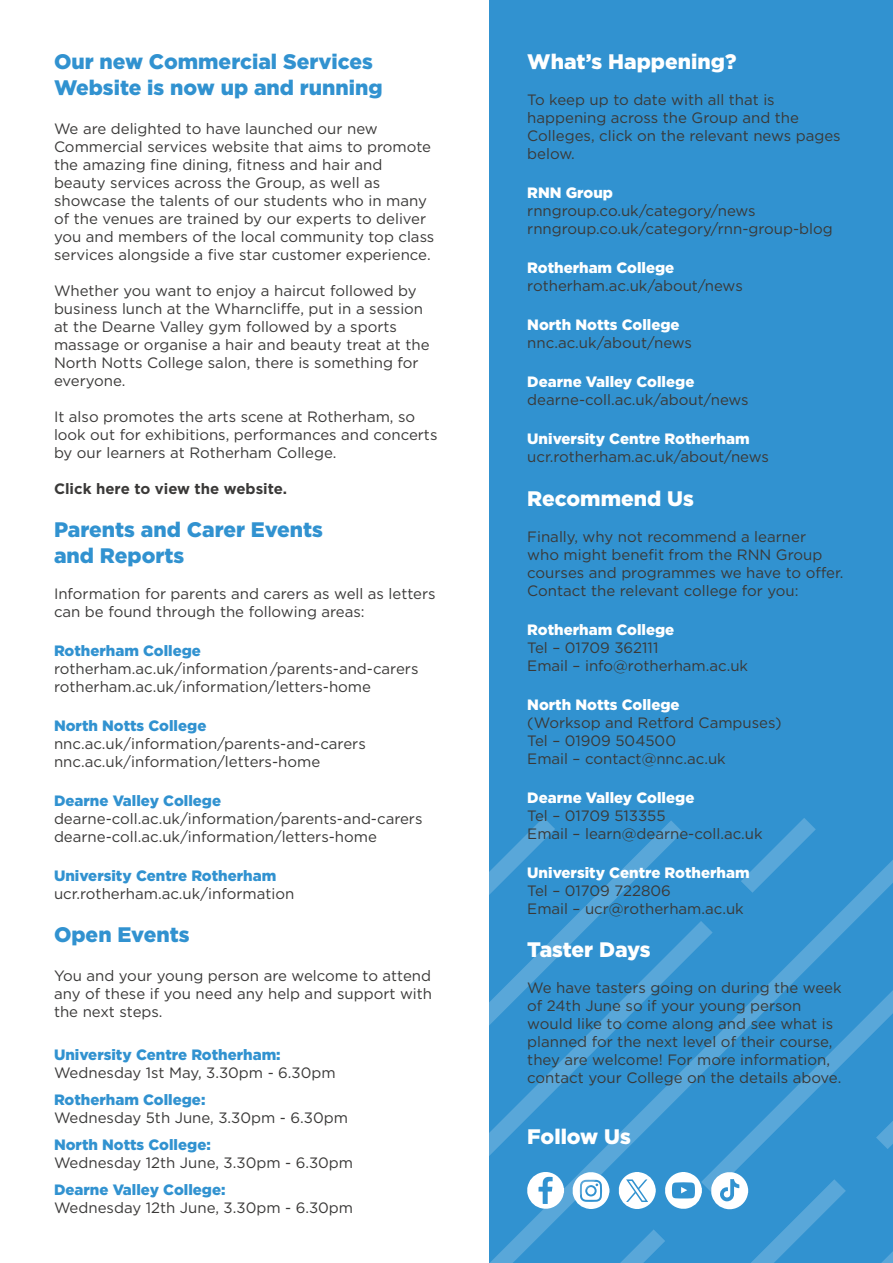
<style>
.page{position:relative;width:893px;height:1263px;background:#fff}
.page>*{position:absolute;margin:0;border:0;box-sizing:border-box;transform-origin:0 0}
.t1{font:900 21px/25.2px "Gotham";color:#3192d0}
.t2{font:900 21px "Gotham";color:#fff}
.t3{font:15px/18px "Gotham";color:#3a3938}
.t4{font:900 15px "Gotham";color:#fff}
.t5{font:900 15px "Gotham";color:#3192d0}
.t6{font:700 15px "Gotham";color:#3a3938}
</style>
<div class="page">
<div style="left:489px;top:0;width:404px;height:1263px;background:#3192d0"></div>
<svg style="left:490px;top:860px;width:403px;height:403px"></svg>
<svg style="left:741px;top:818px;width:75px;height:75px"></svg>
<svg style="left:489px;top:921px;width:224px;height:273px"></svg>
<svg style="left:489px;top:821px;width:194px;height:215px"></svg>
<svg style="left:489px;top:817px;width:66px;height:134px"></svg>
<svg style="left:701px;top:948px;width:192px;height:224px"></svg>
<svg style="left:876px;top:1080px;width:17px;height:69px"></svg>
<svg style="left:527px;top:1172px;width:366px;height:91px"></svg>
<h3 class="t1" style="left:54px;top:49px;width:330px">Our new Commercial Services<br>Website is now up and running</h3>
<p class="t3" style="left:54px;top:120px;width:382px">We are delighted to have launched our new Commercial services website that aims to promote the amazing fne dining, ftness and hair and beauty services across the Group, as well as showcase the talents of our students who in many of the venues are trained by our experts to deliver you and members of the local community top class services alongside a fve star customer experience.</p>
<p class="t3" style="left:54px;top:282px;width:377px">Whether you want to enjoy a haircut followed by business lunch at the Wharnclife, put in a session at the Dearne Valley gym followed by a sports massage or organise a hair and beauty treat at the North Notts College salon, there is something for everyone.</p>
<p class="t3" style="left:54px;top:408px;width:385px">It also promotes the arts scene at Rotherham, so look out for exhibitions, performances and concerts by our learners at Rotherham College.</p>
<h5 class="t6" style="left:54px;top:479px;width:235px">Click here to view the website.</h5>
<h3 class="t1" style="left:54px;top:517px;width:271px">Parents and Carer Events and Reports</h3>
<p class="t3" style="left:54px;top:584px;width:383px">Information for parents and carers as well as letters can be found through the following areas:</p>
<p class="t5" style="left:54px;top:642px;width:149px">Rotherham College</p>
<p class="t3" style="left:54px;top:659px;width:366px">rotherham.ac.uk/information/parents-and-carers rotherham.ac.uk/information/letters-home</p>
<p class="t5" style="left:54px;top:717px;width:154px">North Notts College</p>
<p class="t3" style="left:54px;top:734px;width:313px">nnc.ac.uk/information/parents-and-carers nnc.ac.uk/information/letters-home</p>
<p class="t5" style="left:54px;top:792px;width:169px">Dearne Valley College</p>
<p class="t3" style="left:54px;top:809px;width:370px">dearne-coll.ac.uk/information/parents-and-carers dearne-coll.ac.uk/information/letters-home</p>
<p class="t5" style="left:54px;top:867px;width:224px">University Centre Rotherham</p>
<p class="t3" style="left:54px;top:884px;width:242px">ucr.rotherham.ac.uk/information</p>
<h3 class="t1" style="left:54px;top:921px;width:137px">Open Events</h3>
<p class="t3" style="left:54px;top:967px;width:380px;text-align:justify">You and your young person are welcome to attend any of these if you need any help and support with the next steps.</p>
<p class="t5" style="left:54px;top:1046px;width:228px">University Centre Rotherham:</p>
<p class="t3" style="left:54px;top:1063px;width:283px">Wednesday 1st May, 3.30pm - 6.30pm</p>
<p class="t5" style="left:54px;top:1091px;width:153px">Rotherham College:</p>
<p class="t3" style="left:54px;top:1108px;width:295px">Wednesday 5th June, 3.30pm - 6.30pm</p>
<p class="t5" style="left:54px;top:1136px;width:158px">North Notts College:</p>
<p class="t3" style="left:54px;top:1153px;width:301px">Wednesday 12th June, 3.30pm - 6.30pm</p>
<p class="t5" style="left:54px;top:1181px;width:173px">Dearne Valley College:</p>
<p class="t3" style="left:54px;top:1198px;width:301px">Wednesday 12th June, 3.30pm - 6.30pm</p>
<h3 class="t2" style="left:527px;top:50px;width:211px">What’s Happening?</h3>
<p class="t3" style="left:527px;top:91px;width:315px">To keep up to date with all that is happening across the Group and the<br>Colleges, click on the relevant news pages below.</p>
<p class="t4" style="left:527px;top:184px;width:87px">RNN Group</p>
<p class="t3" style="left:527px;top:202px;width:307px">rnngroup.co.uk/category/news rnngroup.co.uk/category/rnn-group-blog</p>
<p class="t4" style="left:527px;top:259px;width:149px">Rotherham College</p>
<p class="t3" style="left:527px;top:277px;width:217px">rotherham.ac.uk/about/news</p>
<p class="t4" style="left:527px;top:316px;width:154px">North Notts College</p>
<p class="t3" style="left:527px;top:334px;width:166px">nnc.ac.uk/about/news</p>
<p class="t4" style="left:527px;top:373px;width:169px">Dearne Valley College</p>
<p class="t3" style="left:527px;top:391px;width:223px">dearne-coll.ac.uk/about/news</p>
<p class="t4" style="left:527px;top:430px;width:224px">University Centre Rotherham</p>
<p class="t3" style="left:527px;top:448px;width:243px">ucr.rotherham.ac.uk/about/news</p>
<h3 class="t2" style="left:527px;top:486px;width:168px">Recommend Us</h3>
<p class="t3" style="left:527px;top:527px;width:318px">Finally, why not recommend a learner<br>who might beneft from the RNN Group courses and programmes we have to ofer.<br>Contact the relevant college for you:</p>
<p class="t4" style="left:527px;top:621px;width:149px">Rotherham College</p>
<p class="t3" style="left:527px;top:638px;width:222px">Tel – 01709 362111<br>Email – info@rotherham.ac.uk</p>
<p class="t4" style="left:527px;top:696px;width:154px">North Notts College</p>
<p class="t3" style="left:527px;top:713px;width:256px">(Worksop and Retford Campuses)<br>Tel – 01909 504500<br>Email – contact@nnc.ac.uk</p>
<p class="t4" style="left:527px;top:789px;width:169px">Dearne Valley College</p>
<p class="t3" style="left:527px;top:806px;width:237px">Tel – 01709 513355<br>Email – learn@dearne-coll.ac.uk</p>
<p class="t4" style="left:527px;top:864px;width:224px">University Centre Rotherham</p>
<p class="t3" style="left:527px;top:881px;width:218px">Tel – 01709 722806<br>Email – ucr@rotherham.ac.uk</p>
<h3 class="t2" style="left:527px;top:937px;width:125px">Taster Days</h3>
<p class="t3" style="left:527px;top:978px;width:316px">We have tasters going on during the week of 24th June so if your young person would like to come along and see what is planned for the next level of their course, they are welcome! For more information, contact your College on the details above.</p>
<p class="t2" style="left:527px;top:1124px;width:105px">Follow Us</p>
</div>
